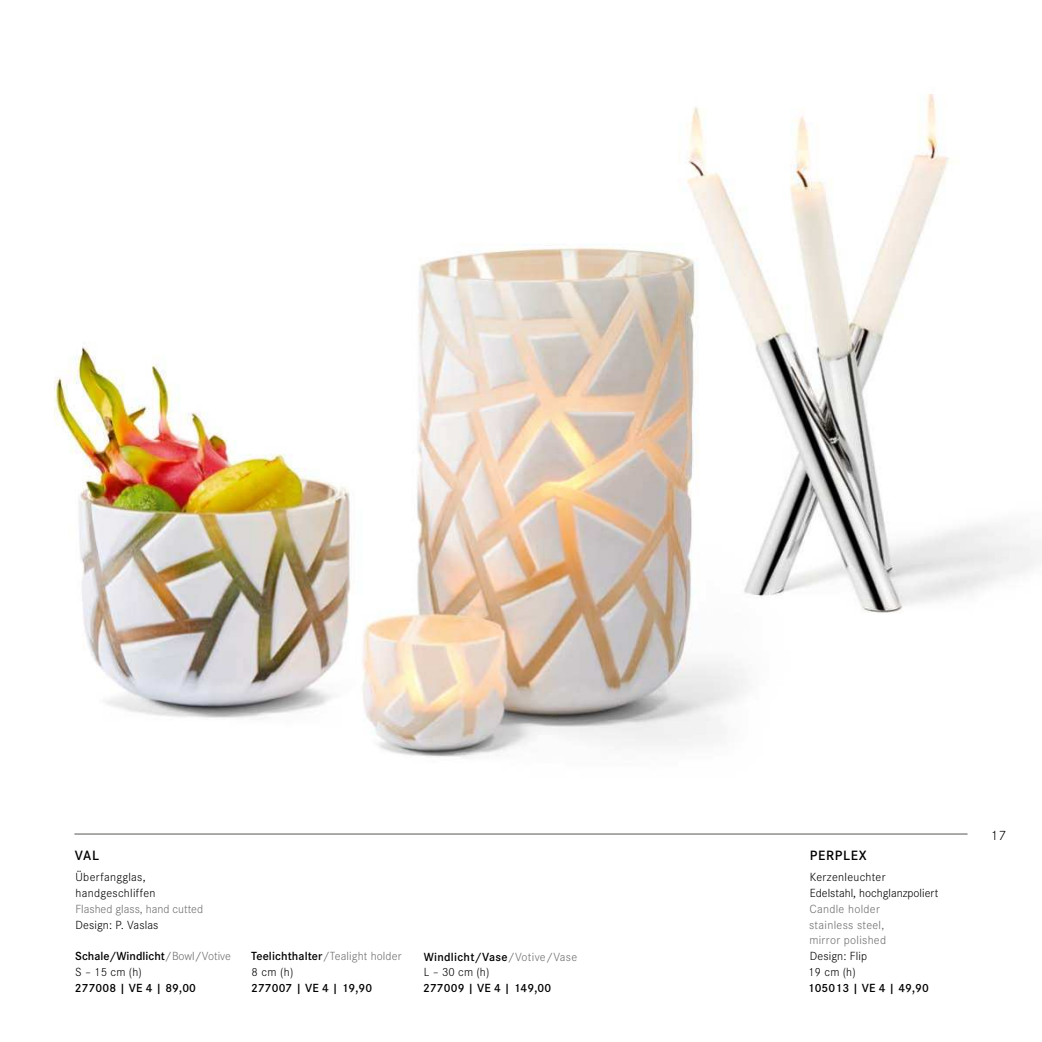
<style>
.page{position:relative;width:1042px;height:1042px;background:#fff}
.page>*{position:absolute;margin:0;border:0;box-sizing:border-box;transform-origin:0 0}
.t1{font:600 14px "Corporate S Pro";letter-spacing:.05em;color:#000}
.t2{font:300 14px "Corporate S Pro";color:#000}
.t3{font:600 12.25px/15.8px "Corporate S Pro";letter-spacing:.01em;color:#000}
.t4{font:300 12.25px/15.8px "Corporate S Pro";letter-spacing:.01em;color:#000}
.t5{font:300 12.25px/15.8px "Corporate S Pro";letter-spacing:.025em;color:#6e6e6e}
.t6{font:300 12.25px "Corporate S Pro";color:#6e6e6e}
.s1{font-weight:300;color:#6e6e6e}
.s2{font-weight:300}
.s3{font-weight:600;color:#000}
.s4{color:#000}
</style>
<div class="page">
<hr style="left:74px;top:833px;width:893px;height:1px;background:#565655">
<img style="left:54px;top:247px;width:800px;height:588px">
<img style="left:624px;top:94px;width:413px;height:556px">
<p class="t1" style="left:75px;top:848px;width:26px">VAL</p>
<p class="t4" style="left:76px;top:869px;width:82px">Überfangglas, handgeschliffen</p>
<p class="t6" style="left:75px;top:902px;width:129px">Flashed glass, hand cutted</p>
<p class="t4" style="left:75px;top:917px;width:84px">Design: P. Vaslas</p>
<p class="t3" style="left:75px;top:948px;width:157px">Schale/Windlicht<span class="s1">/Bowl/Votive<br></span><span class="s2">S – 15 cm (h)</span></p>
<p class="t3" style="left:75px;top:979px;width:123px">277008 | VE 4 | 89,00</p>
<p class="t5" style="left:251px;top:948px;width:152px"><span class="s3">Teelichthalter</span>/Tealight holder<br><span class="s4">8 cm (h)</span></p>
<p class="t3" style="left:251px;top:980px;width:123px">277007 | VE 4 | 19,90</p>
<p class="t3" style="left:424px;top:949px;width:155px">Windlicht/Vase<span class="s1">/Votive/Vase<br></span><span class="s2">L – 30 cm (h)</span></p>
<p class="t3" style="left:423px;top:980px;width:129px">277009 | VE 4 | 149,00</p>
<p class="t1" style="left:810px;top:848px;width:59px">PERPLEX</p>
<p class="t4" style="left:810px;top:869px;width:130px">Kerzenleuchter<br>Edelstahl, hochglanzpoliert</p>
<p class="t5" style="left:809px;top:901px;width:79px">Candle holder stainless steel, mirror polished</p>
<p class="t4" style="left:808px;top:948px;width:60px">Design: Flip<br>19 cm (h)</p>
<p class="t3" style="left:808px;top:979px;width:123px">105013 | VE 4 | 49,90</p>
<p class="t2" style="left:991px;top:828px;width:16px">17</p>
</div>
